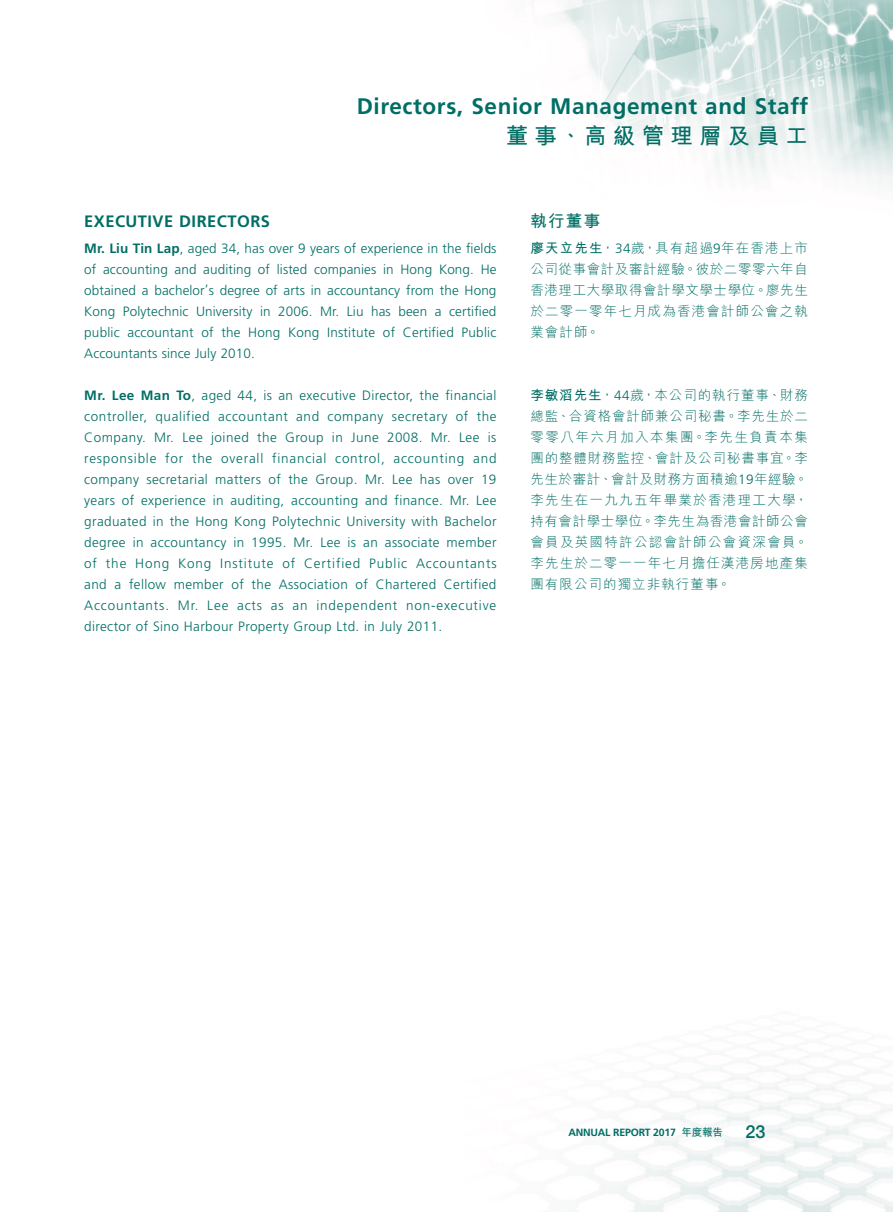
<style>
.page{position:relative;width:893px;height:1212px;background:#fff}
.page>*{position:absolute;margin:0;border:0;box-sizing:border-box;transform-origin:0 0}
.t1{font:700 22.5px "Frutiger LT Std";letter-spacing:.03em;color:#006e65}
.t2{font:700 22.5px "M Hei HK";letter-spacing:.28em;color:#006e65}
.t3{font:500 18px "Helvetica Neue LT Std";color:#006e65}
.Heading_1{font:700 16.5px "Frutiger LT Std";letter-spacing:.03em;color:#006e65}
.C_Heading_1{font:700 16.5px "M Hei HK";color:#006e65}
.Body_Text{font:300 13.5px/21px "Frutiger LT Std";letter-spacing:.015em;color:#006e65;text-align:justify}
.C_Body_Text{font:300 13.5px/21px "M Hei HK";letter-spacing:.085em;color:#006e65;text-align:justify}
.t4{font:700 10.5px "Frutiger LT Std";letter-spacing:-.02em;color:#006e65}
.s1{font-weight:700}
.s2{font-family:"Frutiger LT Std"}
.s3{font-family:"M Hei HK"}
</style>
<div class="page">
<img style="left:560px;top:0;width:333px;height:186px">
<img style="left:599px;top:1049px;width:294px;height:163px">
<p class="t1" style="left:357px;top:93px;width:453px">Directors, Senior Management and Staff</p>
<p class="t2" style="left:506px;top:119px;width:304px">董事、高級管理層及員工</p>
<p class="Heading_1" style="left:84px;top:212px;width:187px">EXECUTIVE DIRECTORS</p>
<p class="Body_Text" style="left:84px;top:238px;width:414px"><span class="s1">Mr. Liu Tin Lap</span>, aged 34, has over 9 years of experience in the fields of accounting and auditing of listed companies in Hong Kong. He obtained a bachelor’s degree of arts in accountancy from the Hong Kong Polytechnic University in 2006. Mr. Liu has been a certified public accountant of the Hong Kong Institute of Certified Public Accountants since July 2010.</p>
<p class="Body_Text" style="left:84px;top:385px;width:414px"><span class="s1">Mr. Lee Man To</span>, aged 44, is an executive Director, the financial controller, qualified accountant and company secretary of the Company. Mr. Lee joined the Group in June 2008. Mr. Lee is responsible for the overall financial control, accounting and company secretarial matters of the Group. Mr. Lee has over 19 years of experience in auditing, accounting and finance. Mr. Lee graduated in the Hong Kong Polytechnic University with Bachelor degree in accountancy in 1995. Mr. Lee is an associate member of the Hong Kong Institute of Certified Public Accountants and a fellow member of the Association of Chartered Certified Accountants. Mr. Lee acts as an independent non-executive director of Sino Harbour Property Group Ltd. in July 2011.</p>
<p class="C_Heading_1" style="left:530px;top:209px;width:71px">執行董事</p>
<p class="C_Body_Text" style="left:530px;top:237px;width:279px"><span class="s1">廖天立先生</span>，<span class="s2">34</span>歲，具有超過<span class="s2">9</span>年在香港上市公司從事會計及審計經驗。彼於二零零六年自香港理工大學取得會計學文學士學位。廖先生於二零一零年七月成為香港會計師公會之執業會計師。</p>
<p class="C_Body_Text" style="left:530px;top:384px;width:279px"><span class="s1">李敏滔先生</span>，<span class="s2">44</span>歲，本公司的執行董事、財務總監、合資格會計師兼公司秘書。李先生於二零零八年六月加入本集團。李先生負責本集團的整體財務監控、會計及公司秘書事宜。李先生於審計、會計及財務方面積逾<span class="s2">19</span>年經驗。李先生在一九九五年畢業於香港理工大學，持有會計學士學位。李先生為香港會計師公會會員及英國特許公認會計師公會資深會員。李先生於二零一一年七月擔任漢港房地產集團有限公司的獨立非執行董事。</p>
<p class="t4" style="left:569px;top:1126px;width:156px">ANNUAL REPORT 2017 <span class="s3">年度報告</span></p>
<p class="t3" style="left:745px;top:1121px;width:22px">23</p>
</div>
